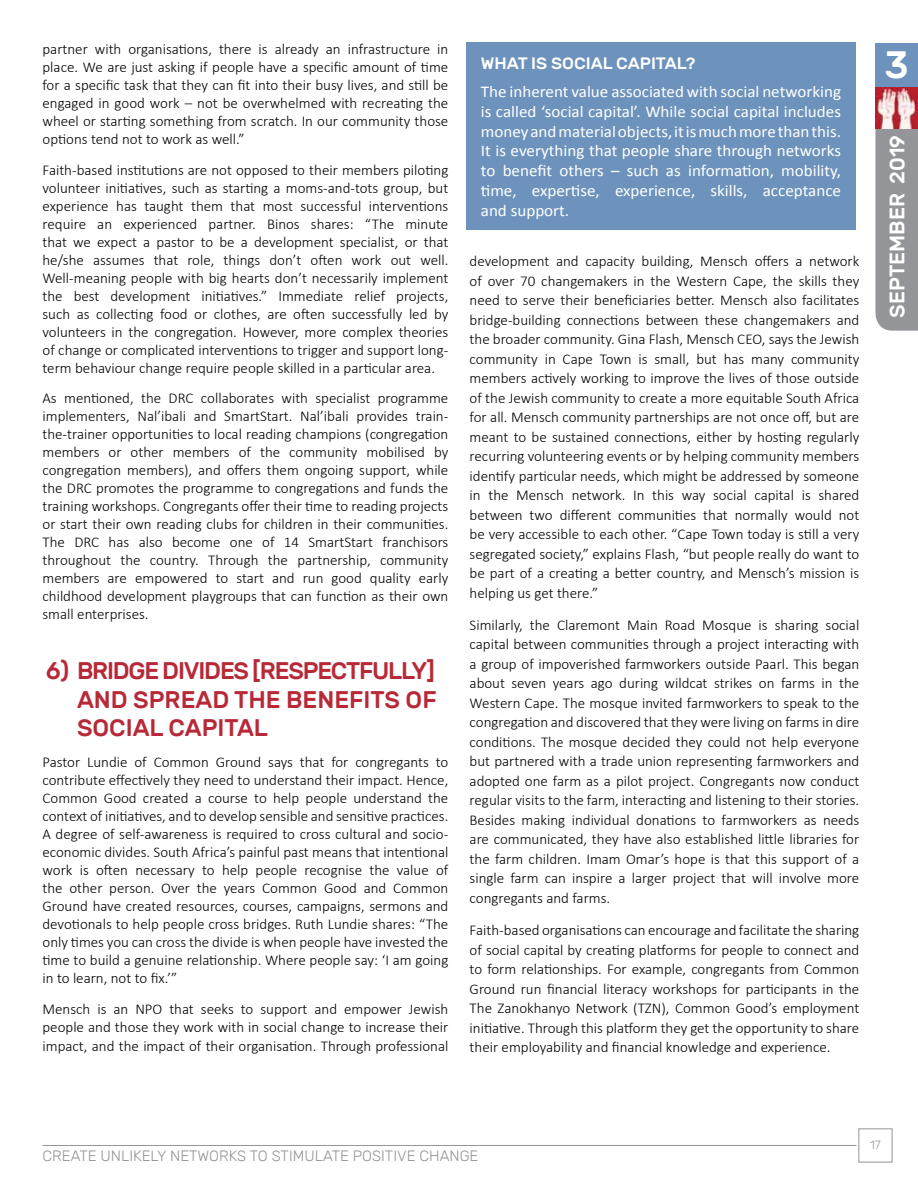
<style>
.page{position:relative;width:918px;height:1188px;background:#fff}
.page>*{position:absolute;margin:0;border:0;box-sizing:border-box;transform-origin:0 0}
.t1{font:500 38.1px "Rubik";color:#fff}
.t2{font:500 24px/28.8px "Rubik";color:#b82937;text-align:justify}
.t3{font:500 21px "Rubik";color:#fff}
.t4{font:16.5px/19.8px "Calibri";color:#fff;text-align:justify}
.t5{font:500 16.5px "Rubik";color:#fff}
.t6{font:300 15px/18px "Calibri";color:#000;text-align:justify}
.t7{font:300 15px "Rubik";color:#949598}
.t8{font:300 12px "Rubik";color:#949598}
</style>
<div class="page">
<div style="left:875px;top:129px;width:43px;height:202px;background:#949598"></div>
<img style="left:875px;top:87px;width:43px;height:42px">
<div style="left:875px;top:43px;width:43px;height:44px;background:#6d93bd"></div>
<div style="left:858px;top:1128px;width:34px;height:34px;border:1px solid #949598"></div>
<hr style="left:43px;top:1145px;width:813px;height:1px;background:#949598">
<div style="left:467px;top:42px;width:389px;height:188px;background:#6d93bd"></div>
<p class="t6" style="left:43px;top:40px;width:407px">partner with organisations, there is already an infrastructure in place. We are just asking if people have a specific amount of time for a specific task that they can fit into their busy lives, and still be engaged in good work – not be overwhelmed with recreating the wheel or starting something from scratch. In our community those options tend not to work as well.”</p>
<p class="t6" style="left:43px;top:160px;width:407px">Faith-based institutions are not opposed to their members piloting volunteer initiatives, such as starting a moms-and-tots group, but experience has taught them that most successful interventions require an experienced partner. Binos shares: “The minute that we expect a pastor to be a development specialist, or that he/she assumes that role, things don’t often work out well.<br>Well-meaning people with big hearts don’t necessarily implement the best development initiatives.” Immediate relief projects, such as collecting food or clothes, are often successfully led by volunteers in the congregation. However, more complex theories of change or complicated interventions to trigger and support long&shy;term behaviour change require people skilled in a particular area.</p>
<p class="t6" style="left:43px;top:389px;width:407px">As mentioned, the DRC collaborates with specialist programme implementers, Nal’ibali and SmartStart. Nal’ibali provides train&shy;the-trainer opportunities to local reading champions (congregation members or other members of the community mobilised by congregation members), and offers them ongoing support, while the DRC promotes the programme to congregations and funds the training workshops. Congregants offer their time to reading projects or start their own reading clubs for children in their communities.<br>The DRC has also become one of 14 SmartStart franchisors throughout the country. Through the partnership, community members are empowered to start and run good quality early childhood development playgroups that can function as their own small enterprises.</p>
<h2 class="t2" style="left:77px;top:657px;width:361px;text-indent:-31px">6) BRIDGE DIVIDES [RESPECTFULLY] AND SPREAD THE BENEFITS OF SOCIAL CAPITAL</h2>
<p class="t6" style="left:43px;top:753px;width:407px">Pastor Lundie of Common Ground says that for congregants to contribute effectively they need to understand their impact. Hence, Common Good created a course to help people understand the context of initiatives, and to develop sensible and sensitive practices.<br>A degree of self-awareness is required to cross cultural and socio&shy;economic divides. South Africa’s painful past means that intentional work is often necessary to help people recognise the value of the other person. Over the years Common Good and Common Ground have created resources, courses, campaigns, sermons and devotionals to help people cross bridges. Ruth Lundie shares: “The only times you can cross the divide is when people have invested the time to build a genuine relationship. Where people say: ‘I am going in to learn, not to fix.’”</p>
<p class="t6" style="left:43px;top:1000px;width:407px">Mensch is an NPO that seeks to support and empower Jewish people and those they work with in social change to increase their</p>
<p class="t6" style="left:43px;top:1037px;width:407px">impact, and the impact of their organisation. Through professional</p>
<p class="t5" style="left:481px;top:54px;width:216px">WHAT IS SOCIAL CAPITAL?</p>
<p class="t4" style="left:481px;top:81px;width:362px">The inherent value associated with social networking is called ‘social capital’. While social capital includes money and material objects, it is much more than this.<br>It is everything that people share through networks to benefit others – such as information, mobility, time, expertise, experience, skills, acceptance and support.</p>
<p class="t6" style="left:470px;top:251px;width:391px;line-height:19.5px">development and capacity building, Mensch offers a network of over 70 changemakers in the Western Cape, the skills they need to serve their beneficiaries better. Mensch also facilitates bridge-building connections between these changemakers and the broader community. Gina Flash, Mensch CEO, says the Jewish community in Cape Town is small, but has many community members actively working to improve the lives of those outside of the Jewish community to create a more equitable South Africa for all. Mensch community partnerships are not once off, but are meant to be sustained connections, either by hosting regularly recurring volunteering events or by helping community members identify particular needs, which might be addressed by someone in the Mensch network. In this way social capital is shared between two different communities that normally would not be very accessible to each other. “Cape Town today is still a very segregated society,” explains Flash, “but people really do want to be part of a creating a better country, and Mensch’s mission is helping us get there.”</p>
<p class="t6" style="left:470px;top:615px;width:391px;line-height:19.5px">Similarly, the Claremont Main Road Mosque is sharing social capital between communities through a project interacting with a group of impoverished farmworkers outside Paarl. This began about seven years ago during wildcat strikes on farms in the Western Cape. The mosque invited farmworkers to speak to the congregation and discovered that they were living on farms in dire conditions. The mosque decided they could not help everyone but partnered with a trade union representing farmworkers and adopted one farm as a pilot project. Congregants now conduct regular visits to the farm, interacting and listening to their stories.<br>Besides making individual donations to farmworkers as needs are communicated, they have also established little libraries for the farm children. Imam Omar’s hope is that this support of a single farm can inspire a larger project that will involve more congregants and farms.</p>
<p class="t6" style="left:470px;top:920px;width:391px;line-height:19.5px">Faith-based organisations can encourage and facilitate the sharing of social capital by creating platforms for people to connect and to form relationships. For example, congregants from Common Ground run financial literacy workshops for participants in the The Zanokhanyo Network (TZN), Common Good’s employment initiative. Through this platform they get the opportunity to share their employability and financial knowledge and experience.</p>
<h1 class="t1" style="left:885px;top:43px;width:26px">3</h1>
<h3 class="t3" style="left:885px;top:318px;width:184px;rotate:-90deg">SEPTEMBER 2019</h3>
<p class="t7" style="left:43px;top:1148px;width:438px">CREATE UNLIKELY NETWORKS TO STIMULATE POSITIVE CHANGE</p>
<p class="t8" style="left:870px;top:1138px;width:12px">17</p>
</div>
